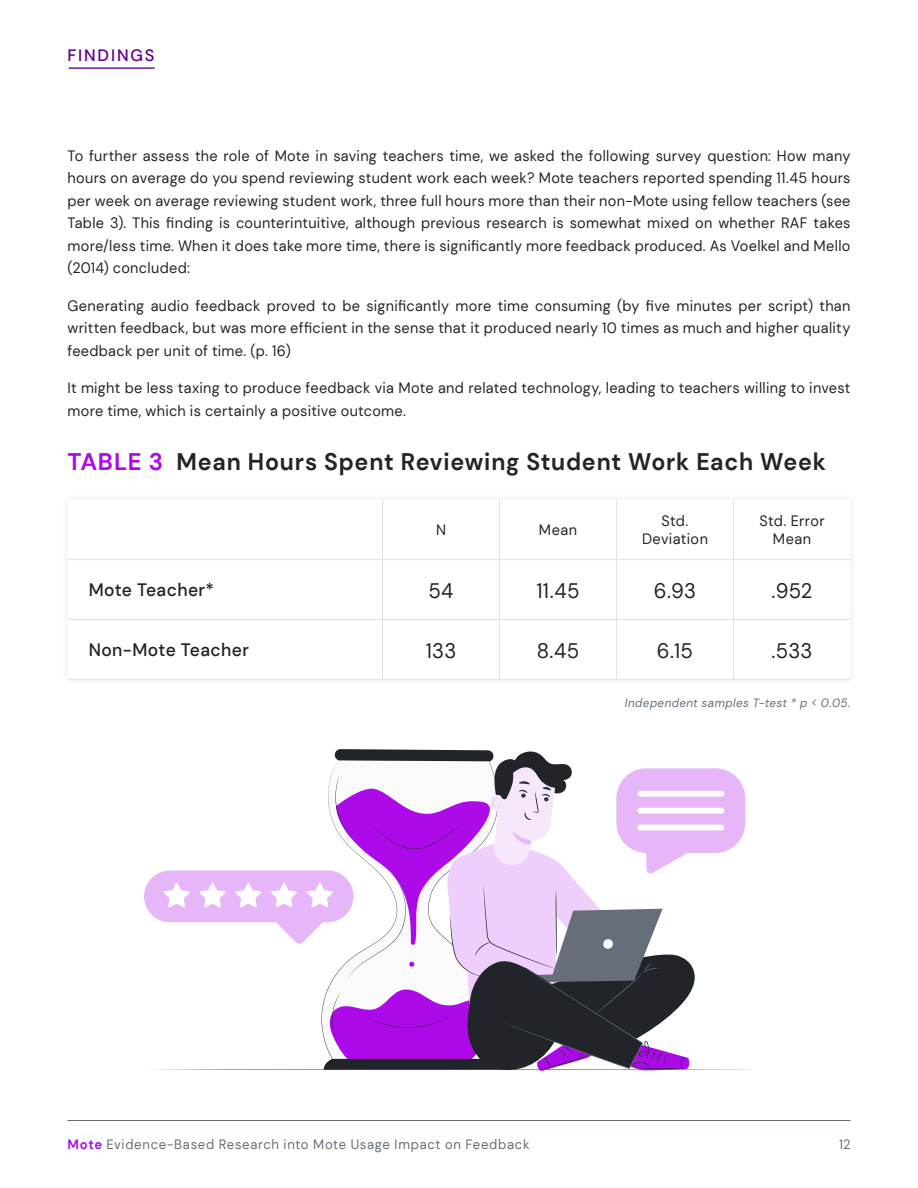
<style>
.page{position:relative;width:918px;height:1188px;background:#fff}
.page>*{position:absolute;margin:0;border:0;box-sizing:border-box;transform-origin:0 0}
.t1{font:700 24px "DM Sans";letter-spacing:.035em;color:#212529}
.t2{font:21px "DM Sans";letter-spacing:.015em;color:#212529}
.t3{font:500 18px "DM Sans";letter-spacing:.02em;color:#212529}
.t4{font:500 16.5px "DM Sans";letter-spacing:.11em;color:#65008a}
.t5{font:15px/22.5px "DM Sans";letter-spacing:.02em;color:#212529;text-align:justify}
.t6{font:13.5px "DM Sans";letter-spacing:.055em;color:#656e79}
.t7{font:italic 12px "DM Sans";letter-spacing:.04em;color:#656e79}
.s1{color:#ac0ae8}
.s2{font-weight:700;color:#ac0ae8}
</style>
<div class="page">
<hr style="left:68px;top:1120px;width:782px;height:1px;background:#656e79">
<hr style="left:68px;top:679px;width:314px;height:1px;background:#e0e2e4">
<hr style="left:382px;top:679px;width:118px;height:1px;background:#e0e2e4">
<hr style="left:500px;top:679px;width:116px;height:1px;background:#e0e2e4">
<hr style="left:616px;top:679px;width:118px;height:1px;background:#e0e2e4">
<hr style="left:734px;top:679px;width:116px;height:1px;background:#e0e2e4">
<hr style="left:382px;top:500px;width:1px;height:59px;background:#e0e2e4">
<hr style="left:499px;top:500px;width:1px;height:59px;background:#e0e2e4">
<hr style="left:616px;top:500px;width:1px;height:59px;background:#e0e2e4">
<hr style="left:733px;top:500px;width:1px;height:59px;background:#e0e2e4">
<hr style="left:68px;top:559px;width:314px;height:1px;background:#e0e2e4">
<hr style="left:382px;top:559px;width:118px;height:1px;background:#e0e2e4">
<hr style="left:382px;top:560px;width:1px;height:59px;background:#e0e2e4">
<hr style="left:500px;top:559px;width:116px;height:1px;background:#e0e2e4">
<hr style="left:499px;top:560px;width:1px;height:59px;background:#e0e2e4">
<hr style="left:616px;top:559px;width:118px;height:1px;background:#e0e2e4">
<hr style="left:616px;top:560px;width:1px;height:59px;background:#e0e2e4">
<hr style="left:734px;top:559px;width:116px;height:1px;background:#e0e2e4">
<hr style="left:733px;top:560px;width:1px;height:59px;background:#e0e2e4">
<hr style="left:68px;top:619px;width:314px;height:1px;background:#e0e2e4">
<hr style="left:382px;top:619px;width:118px;height:1px;background:#e0e2e4">
<hr style="left:382px;top:620px;width:1px;height:59px;background:#e0e2e4">
<hr style="left:500px;top:619px;width:116px;height:1px;background:#e0e2e4">
<hr style="left:499px;top:620px;width:1px;height:59px;background:#e0e2e4">
<hr style="left:616px;top:619px;width:118px;height:1px;background:#e0e2e4">
<hr style="left:616px;top:620px;width:1px;height:59px;background:#e0e2e4">
<hr style="left:734px;top:619px;width:116px;height:1px;background:#e0e2e4">
<hr style="left:733px;top:620px;width:1px;height:59px;background:#e0e2e4">
<hr style="left:69px;top:67px;width:86px;height:2px;background:#65008a">
<svg style="left:144px;top:749px;width:606px;height:322px"></svg>
<p class="t4" style="left:68px;top:45px;width:89px">FINDINGS</p>
<p class="t5" style="left:68px;top:144px;width:785px">To further assess the role of Mote in saving teachers time, we asked the following survey question: How many hours on average do you spend reviewing student work each week? Mote teachers reported spending 11.45 hours per week on average reviewing student work, three full hours more than their non-Mote using fellow teachers (see Table 3). This finding is counterintuitive, although previous research is somewhat mixed on whether RAF takes more/less time. When it does take more time, there is significantly more feedback produced. As Voelkel and Mello (2014) concluded:</p>
<p class="t5" style="left:68px;top:294px;width:785px">Generating audio feedback proved to be significantly more time consuming (by five minutes per script) than written feedback, but was more efficient in the sense that it produced nearly 10 times as much and higher quality feedback per unit of time. (p. 16)</p>
<p class="t5" style="left:68px;top:377px;width:784px">It might be less taxing to produce feedback via Mote and related technology, leading to teachers willing to invest more time, which is certainly a positive outcome.</p>
<p class="t1" style="left:68px;top:446px;width:760px"><span class="s1">TABLE 3</span> Mean Hours Spent Reviewing Student Work Each Week</p>
<p class="t5" style="left:436px;top:518px;width:11px">N</p>
<p class="t5" style="left:539px;top:518px;width:40px">Mean</p>
<p class="t5" style="left:642px;top:511px;width:67px;line-height:18px;text-align:center">Std.<br>Deviation</p>
<p class="t5" style="left:759px;top:511px;width:67px;line-height:18px;text-align:center">Std. Error<br>Mean</p>
<p class="t3" style="left:89px;top:579px;width:127px">Mote Teacher*</p>
<p class="t2" style="left:428px;top:578px;width:27px">54</p>
<p class="t2" style="left:537px;top:578px;width:44px">11.45</p>
<p class="t2" style="left:654px;top:578px;width:44px">6.93</p>
<p class="t2" style="left:772px;top:578px;width:42px">.952</p>
<p class="t3" style="left:89px;top:639px;width:162px">Non-Mote Teacher</p>
<p class="t2" style="left:426px;top:638px;width:32px">133</p>
<p class="t2" style="left:537px;top:638px;width:44px">8.45</p>
<p class="t2" style="left:657px;top:638px;width:38px">6.15</p>
<p class="t2" style="left:771px;top:638px;width:43px">.533</p>
<p class="t7" style="left:625px;top:695px;width:227px">Independent samples T-test * p &lt; 0.05.</p>
<p class="t6" style="left:68px;top:1136px;width:464px"><span class="s2">Mote</span> Evidence-Based Research into Mote Usage Impact on Feedback</p>
<p class="t6" style="left:839px;top:1136px;width:13px">12</p>
</div>
